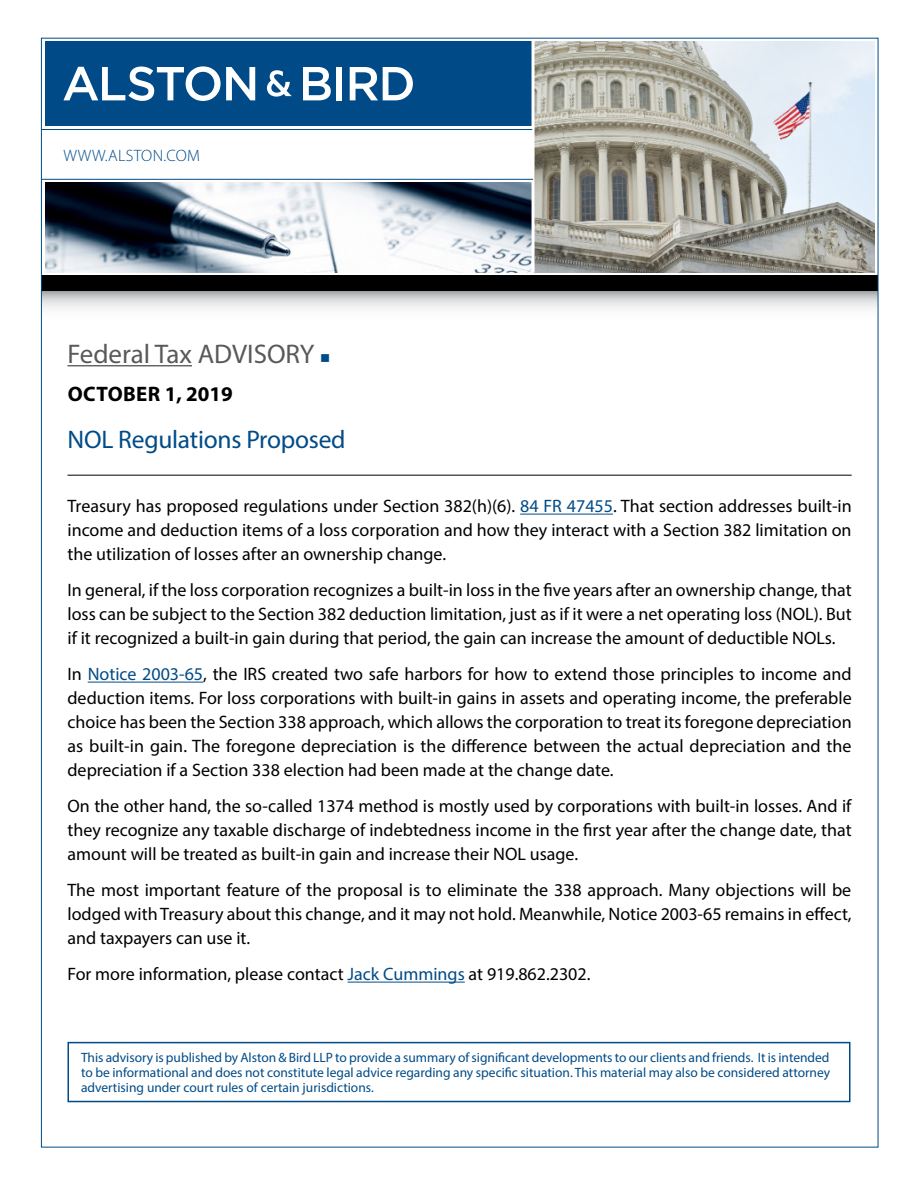
<style>
.page{position:relative;width:918px;height:1188px;background:#fff}
.page>*{position:absolute;margin:0;border:0;box-sizing:border-box;transform-origin:0 0}
.t1{font:27px "Myriad Pro";color:#58595b}
.t2{font:25.5px "Myriad Pro";letter-spacing:-.01em;color:#004b87}
.t3{font:700 21px "Myriad Pro";letter-spacing:.02em;color:#000}
.t4{font:18px/24px "Myriad Pro";color:#000;text-align:justify}
.t5{font:300 16.5px "Myriad Pro";letter-spacing:.02em;color:#004b87}
.t6{font:13.5px/15px "Myriad Pro";color:#004b87;text-align:justify}
.s1{color:#004b87}
</style>
<div class="page">
<img style="left:535px;top:42px;width:340px;height:231px">
<img style="left:45px;top:183px;width:487px;height:90px">
<svg style="left:43px;top:291px;width:833px;height:18px"></svg>
<div style="left:45px;top:41px;width:488px;height:85px;background:#004b87"></div>
<hr style="left:532px;top:40px;width:3px;height:233px;background:#fff">
<hr style="left:41px;top:129px;width:491px;height:1px;background:#004b87">
<hr style="left:41px;top:179px;width:492px;height:1px;background:#004b87">
<div style="left:41px;top:275px;width:837px;height:16px;background:#000"></div>
<svg style="left:63px;top:66px;width:192px;height:35px"></svg>
<svg style="left:267px;top:70px;width:25px;height:27px"></svg>
<svg style="left:303px;top:67px;width:28px;height:33px"></svg>
<div style="left:336px;top:67px;width:6px;height:33px;background:#fff"></div>
<svg style="left:350px;top:67px;width:63px;height:33px"></svg>
<div style="left:68px;top:1042px;width:782px;height:60px;border:2px solid #004b87"></div>
<hr style="left:68px;top:365px;width:124px;height:1px;background:#58595b">
<hr style="left:68px;top:475px;width:784px;height:1px;background:#000">
<hr style="left:520px;top:514px;width:93px;height:1px;background:#004b87">
<hr style="left:88px;top:682px;width:115px;height:1px;background:#004b87">
<hr style="left:348px;top:982px;width:117px;height:1px;background:#004b87">
<p class="t5" style="left:64px;top:145px;width:138px">WWW.ALSTON.COM</p>
<h1 class="t1" style="left:68px;top:337px;width:264px">Federal Tax ADVISORY <span class="s1">■</span></h1>
<p class="t3" style="left:68px;top:380px;width:167px">OCTOBER 1, 2019</p>
<h2 class="t2" style="left:68px;top:424px;width:280px">NOL Regulations Proposed</h2>
<p class="t4" style="left:68px;top:494px;width:786px">Treasury has proposed regulations under Section 382(h)(6). <span class="s1">84 FR 47455</span>. That section addresses built-in income and deduction items of a loss corporation and how they interact with a Section 382 limitation on the utilization of losses after an ownership change.</p>
<p class="t4" style="left:68px;top:578px;width:786px">In general, if the loss corporation recognizes a built-in loss in the five years after an ownership change, that loss can be subject to the Section 382 deduction limitation, just as if it were a net operating loss (NOL). But if it recognized a built-in gain during that period, the gain can increase the amount of deductible NOLs.</p>
<p class="t4" style="left:68px;top:662px;width:786px">In <span class="s1">Notice 2003-65</span>, the IRS created two safe harbors for how to extend those principles to income and deduction items. For loss corporations with built-in gains in assets and operating income, the preferable choice has been the Section 338 approach, which allows the corporation to treat its foregone depreciation as built-in gain. The foregone depreciation is the difference between the actual depreciation and the depreciation if a Section 338 election had been made at the change date.</p>
<p class="t4" style="left:68px;top:794px;width:786px">On the other hand, the so-called 1374 method is mostly used by corporations with built-in losses. And if they recognize any taxable discharge of indebtedness income in the first year after the change date, that amount will be treated as built-in gain and increase their NOL usage.</p>
<p class="t4" style="left:68px;top:878px;width:786px">The most important feature of the proposal is to eliminate the 338 approach. Many objections will be lodged with Treasury about this change, and it may not hold. Meanwhile, Notice 2003-65 remains in effect, and taxpayers can use it.</p>
<p class="t4" style="left:68px;top:962px;width:525px">For more information, please contact <span class="s1">Jack Cummings</span> at 919.862.2302.</p>
<p class="t6" style="left:81px;top:1049px;width:751px">This advisory is published by Alston &amp; Bird LLP to provide a summary of significant developments to our clients and friends. It is intended to be informational and does not constitute legal advice regarding any specific situation. This material may also be considered attorney advertising under court rules of certain jurisdictions.</p>
</div>
